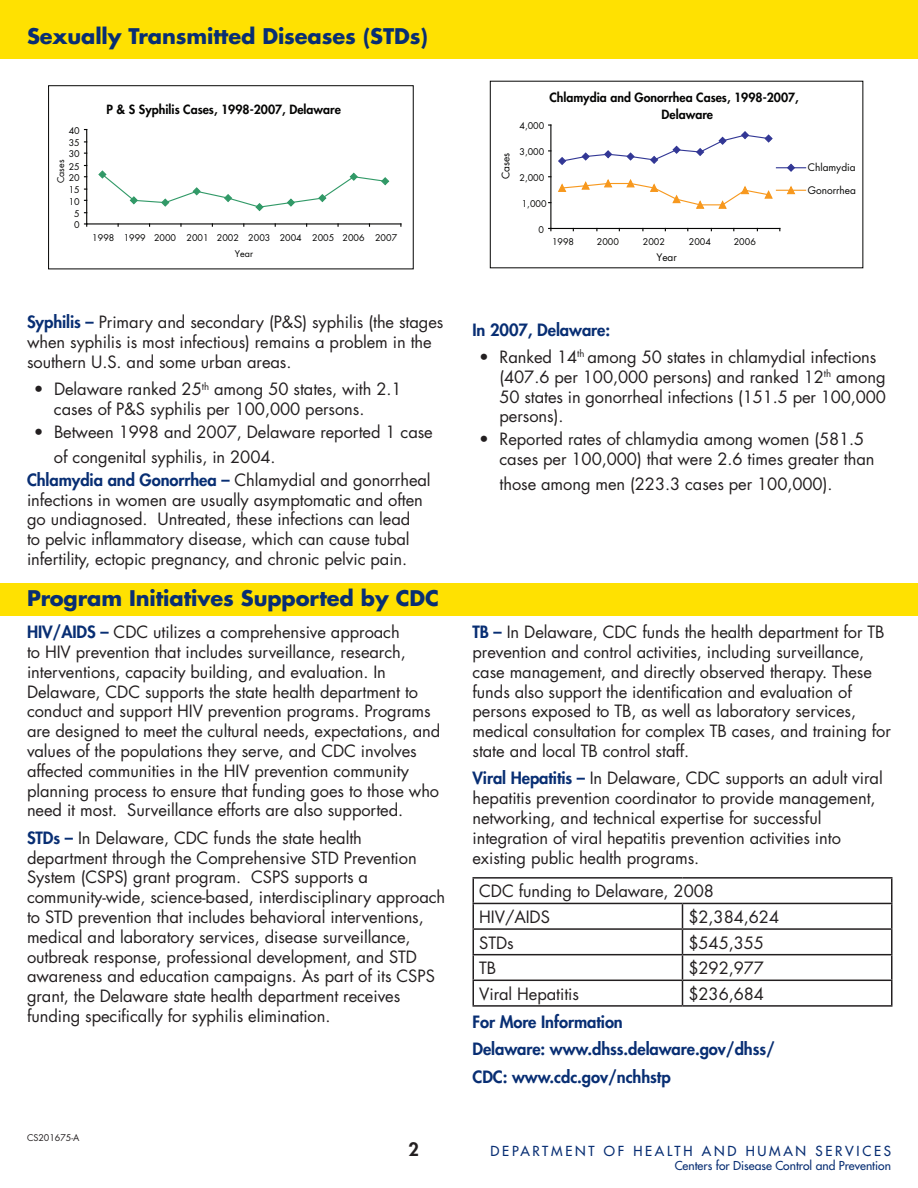
<style>
.page{position:relative;width:918px;height:1188px;background:#fff}
.page>*{position:absolute;margin:0;border:0;box-sizing:border-box;transform-origin:0 0}
.subheader{font:700 21px "Futura Std";letter-spacing:-.005em;color:#082e73}
.body{font:700 21px "Futura Std";letter-spacing:-.005em;color:#082e73}
.t1{font:800 18px "Futura Std";color:#231f20}
.body-2{font:16.5px/19.8px "Futura Std";letter-spacing:-.005em;color:#231f20}
.bullets{font:16.5px/19.8px "Futura Std";letter-spacing:-.005em;color:#231f20}
.body-3{font:800 16.5px "Futura Std";letter-spacing:-.005em;color:#082e73}
.t2{font:500 13.5px "Futura Std";letter-spacing:.2em;color:#082e73}
.Root{font:800 12.3px/16.8px "Futura Std";color:#050504}
.t3{font:500 12px "Futura Std";color:#082e73}
.Root-2{font:10.05px "Futura Std";color:#050504}
.Root-3{font:9px/16.8px "Futura Std";color:#050504;text-align:center}
.subheader-2{font:9px "Futura Std";letter-spacing:-.005em;color:#231f20}
.s1{font-weight:800;color:#082e73}
</style>
<div class="page">
<div style="left:0;top:584px;width:918px;height:32px;background:#ffe101"></div>
<div style="left:0;top:0;width:918px;height:58px;background:#ffe101"></div>
<hr style="left:472px;top:877px;width:210px;height:2px;background:#231f20">
<hr style="left:472px;top:879px;width:2px;height:24px;background:#231f20">
<hr style="left:682px;top:877px;width:210px;height:2px;background:#231f20">
<hr style="left:472px;top:903px;width:210px;height:1px;background:#231f20">
<hr style="left:472px;top:904px;width:2px;height:24px;background:#231f20">
<hr style="left:682px;top:903px;width:210px;height:1px;background:#231f20">
<hr style="left:472px;top:928px;width:210px;height:2px;background:#231f20">
<hr style="left:472px;top:930px;width:2px;height:24px;background:#231f20">
<hr style="left:682px;top:928px;width:210px;height:2px;background:#231f20">
<hr style="left:472px;top:954px;width:210px;height:1px;background:#231f20">
<hr style="left:472px;top:955px;width:2px;height:25px;background:#231f20">
<hr style="left:682px;top:954px;width:210px;height:1px;background:#231f20">
<hr style="left:472px;top:980px;width:210px;height:1px;background:#231f20">
<hr style="left:472px;top:981px;width:2px;height:24px;background:#231f20">
<hr style="left:682px;top:980px;width:210px;height:1px;background:#231f20">
<svg style="left:682px;top:904px;width:1px;height:101px"></svg>
<svg style="left:891px;top:879px;width:1px;height:126px"></svg>
<hr style="left:472px;top:1005px;width:210px;height:2px;background:#231f20">
<hr style="left:682px;top:1005px;width:210px;height:2px;background:#231f20">
<div style="left:48px;top:85px;width:366px;height:184px;border:1px solid #050504"></div>
<hr style="left:86px;top:130px;width:1px;height:94px;background:#050504">
<hr style="left:87px;top:223px;width:314px;height:2px;background:#050504">
<svg style="left:98px;top:170px;width:292px;height:42px"></svg>
<hr style="left:550px;top:125px;width:1px;height:103px;background:#050504">
<hr style="left:551px;top:228px;width:229px;height:1px;background:#050504">
<svg style="left:558px;top:131px;width:215px;height:34px"></svg>
<svg style="left:558px;top:179px;width:215px;height:30px"></svg>
<hr style="left:776px;top:167px;width:30px;height:1px;background:#323795">
<svg style="left:786px;top:163px;width:10px;height:9px"></svg>
<hr style="left:776px;top:190px;width:30px;height:1px;background:#f7981d">
<svg style="left:786px;top:185px;width:10px;height:10px"></svg>
<p class="subheader" style="left:27px;top:22px;width:402px">Sexually Transmitted Diseases (STDs)</p>
<p class="Root-3" style="left:69px;top:122px;width:13px">40</p>
<p class="Root-3" style="left:69px;top:135px;width:13px">35</p>
<p class="Root-3" style="left:69px;top:146px;width:13px">30</p>
<p class="Root-3" style="left:53px;top:183px;width:25px;rotate:-90deg">Cases</p>
<p class="Root-3" style="left:69px;top:158px;width:13px">25</p>
<p class="Root-3" style="left:69px;top:169px;width:13px">20</p>
<p class="Root-3" style="left:69px;top:182px;width:13px">15</p>
<p class="Root-3" style="left:69px;top:193px;width:13px">10</p>
<p class="Root-3" style="left:74px;top:205px;width:7px">5</p>
<p class="Root-3" style="left:74px;top:217px;width:7px">0</p>
<p class="Root" style="left:107px;top:101px;width:236px">P &amp; S Syphilis Cases, 1998-2007, Delaware</p>
<p class="Root-3" style="left:92px;top:229px;width:306px">1998 1999 2000 2001 2002 2003 2004 2005 2006 2007<br>Year</p>
<p class="body-2" style="left:27px;top:312px;width:418px"><span class="s1">Syphilis –</span> Primary and secondary (P&amp;S) syphilis (the stages when syphilis is most infectious) remains a problem in the southern U.S. and some urban areas.</p>
<p class="bullets" style="left:54px;top:379px;width:349px;text-indent:-20px">• Delaware ranked 25<sup>th</sup> among 50 states, with 2.1 cases of P&amp;S syphilis per 100,000 persons.</p>
<p class="bullets" style="left:54px;top:419px;width:380px;line-height:25.2px;text-indent:-20px">• Between 1998 and 2007, Delaware reported 1 case of congenital syphilis, in 2004.</p>
<p class="body-2" style="left:27px;top:470px;width:405px"><span class="s1">Chlamydia and Gonorrhea –</span> Chlamydial and gonorrheal infections in women are usually asymptomatic and often go undiagnosed. Untreated, these infections can lead<br>to pelvic inflammatory disease, which can cause tubal infertility, ectopic pregnancy, and chronic pelvic pain.</p>
<p class="body" style="left:27px;top:584px;width:414px">Program Initiatives Supported by CDC</p>
<p class="body-2" style="left:27px;top:623px;width:415px"><span class="s1">HIV/AIDS –</span> CDC utilizes a comprehensive approach<br>to HIV prevention that includes surveillance, research, interventions, capacity building, and evaluation. In Delaware, CDC supports the state health department to conduct and support HIV prevention programs. Programs are designed to meet the cultural needs, expectations, and values of the populations they serve, and CDC involves affected communities in the HIV prevention community planning process to ensure that funding goes to those who need it most. Surveillance efforts are also supported.</p>
<p class="body-2" style="left:27px;top:828px;width:420px"><span class="s1">STDs –</span> In Delaware, CDC funds the state health department through the Comprehensive STD Prevention System (CSPS) grant program. CSPS supports a community-wide, science-based, interdisciplinary approach to STD prevention that includes behavioral interventions, medical and laboratory services, disease surveillance, outbreak response, professional development, and STD awareness and education campaigns. As part of its CSPS grant, the Delaware state health department receives funding specifically for syphilis elimination.</p>
<p class="subheader-2" style="left:27px;top:1132px;width:54px">CS201675-A</p>
<p class="t1" style="left:409px;top:1138px;width:12px">2</p>
<p class="Root" style="left:662px;top:89px;width:139px;text-indent:-112px">Chlamydia and Gonorrhea Cases, 1998-2007,<br>Delaware</p>
<p class="Root-2" style="left:499px;top:179px;width:28px;rotate:-90deg">Cases</p>
<p class="Root-3" style="left:519px;top:118px;width:26px">4,000</p>
<p class="Root-3" style="left:519px;top:144px;width:26px">3,000</p>
<p class="Root-3" style="left:519px;top:169px;width:26px">2,000</p>
<p class="Root-3" style="left:522px;top:195px;width:26px">1,000</p>
<p class="Root-3" style="left:539px;top:221px;width:7px">0</p>
<p class="Root-3" style="left:552px;top:234px;width:24px">1998</p>
<p class="Root-3" style="left:597px;top:234px;width:24px">2000</p>
<p class="Root-3" style="left:643px;top:234px;width:24px">2002</p>
<p class="Root-3" style="left:689px;top:234px;width:24px">2004</p>
<p class="Root-3" style="left:734px;top:234px;width:24px">2006</p>
<p class="Root-2" style="left:656px;top:251px;width:22px">Year</p>
<p class="Root-2" style="left:808px;top:161px;width:49px">Chlamydia</p>
<p class="Root-2" style="left:808px;top:184px;width:50px">Gonorrhea</p>
<p class="body-3" style="left:472px;top:319px;width:139px">In 2007, Delaware:</p>
<p class="bullets" style="left:499px;top:347px;width:388px;text-indent:-20px">• Ranked 14<sup>th</sup> among 50 states in chlamydial infections (407.6 per 100,000 persons) and ranked 12<sup>th</sup> among 50 states in gonorrheal infections (151.5 per 100,000 persons).</p>
<p class="bullets" style="left:499px;top:429px;width:377px;text-indent:-20px">• Reported rates of chlamydia among women (581.5 cases per 100,000) that were 2.6 times greater than</p>
<p class="bullets" style="left:499px;top:474px;width:334px">those among men (223.3 cases per 100,000).</p>
<p class="body-2" style="left:472px;top:623px;width:420px"><span class="s1">TB –</span> In Delaware, CDC funds the health department for TB prevention and control activities, including surveillance, case management, and directly observed therapy. These funds also support the identification and evaluation of persons exposed to TB, as well as laboratory services, medical consultation for complex TB cases, and training for state and local TB control staff.</p>
<p class="body-2" style="left:472px;top:769px;width:412px"><span class="s1">Viral Hepatitis –</span> In Delaware, CDC supports an adult viral hepatitis prevention coordinator to provide management, networking, and technical expertise for successful integration of viral hepatitis prevention activities into existing public health programs.</p>
<p class="body-2" style="left:479px;top:882px;width:236px">CDC funding to Delaware, 2008</p>
<p class="body-2" style="left:479px;top:907px;width:72px">HIV/AIDS</p>
<p class="body-2" style="left:688px;top:907px;width:92px">$2,384,624</p>
<p class="body-2" style="left:479px;top:933px;width:36px">STDs</p>
<p class="body-2" style="left:688px;top:933px;width:77px">$545,355</p>
<p class="body-2" style="left:479px;top:959px;width:19px">TB</p>
<p class="body-2" style="left:688px;top:959px;width:77px">$292,977</p>
<p class="body-2" style="left:479px;top:984px;width:101px">Viral Hepatitis</p>
<p class="body-2" style="left:688px;top:984px;width:77px">$236,684</p>
<p class="body-3" style="left:472px;top:1011px;width:152px">For More Information</p>
<p class="body-3" style="left:472px;top:1039px;width:304px">Delaware: www.dhss.delaware.gov/dhss/</p>
<p class="body-3" style="left:472px;top:1066px;width:200px">CDC: www.cdc.gov/nchhstp</p>
<p class="t2" style="left:491px;top:1142px;width:402px">DEPARTMENT OF HEALTH AND HUMAN SERVICES</p>
<p class="t3" style="left:675px;top:1158px;width:218px">Centers for Disease Control and Prevention</p>
</div>
